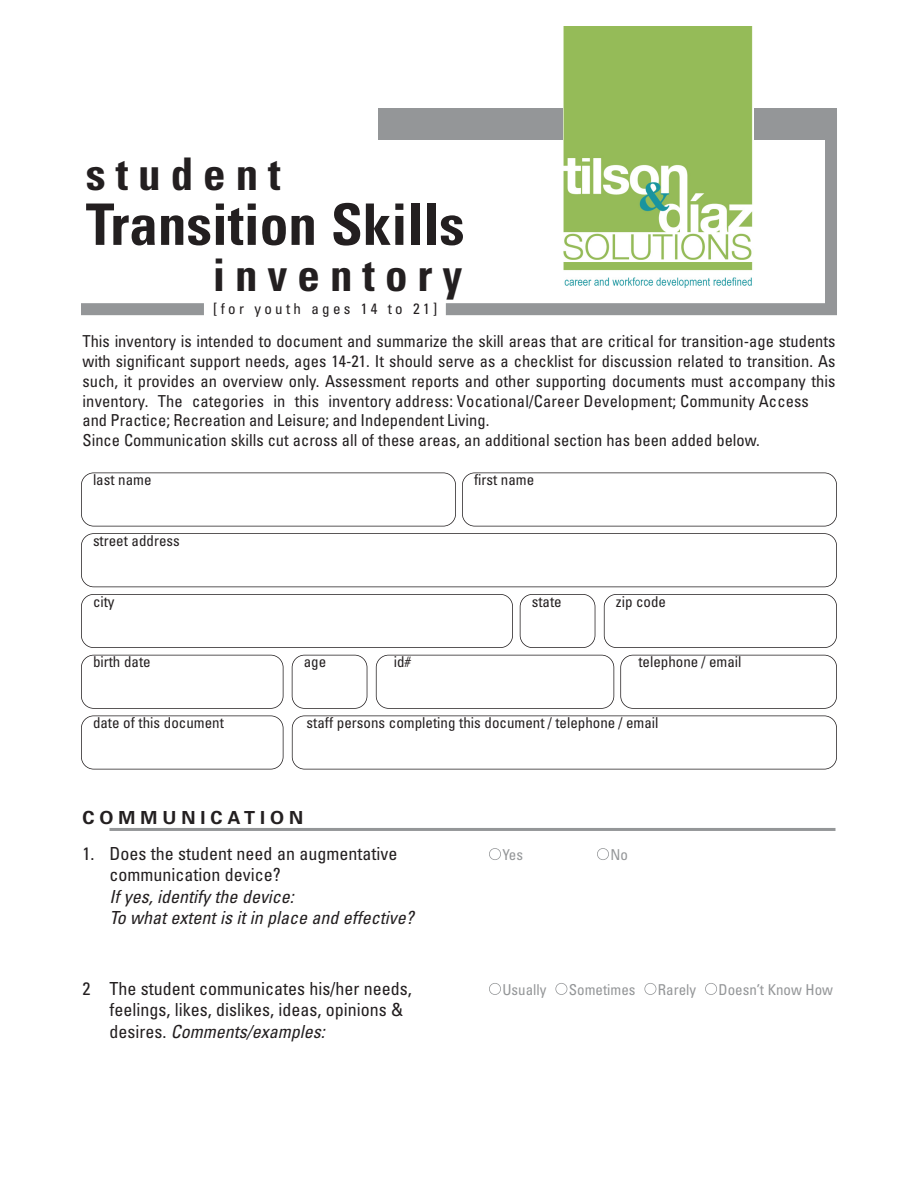
<style>
.page{position:relative;width:918px;height:1188px;background:#fff}
.page>*{position:absolute;margin:0;border:0;box-sizing:border-box;transform-origin:0 0}
.t1{font:700 condensed 57.3px "Univers";color:#231f20}
.t2{font:700 condensed 45px "Univers";letter-spacing:.22em;color:#231f20}
.t3{font:condensed 18px/21.6px "Univers";color:#231f20}
.t4{font:italic condensed 18px/21.6px "Univers";color:#231f20}
.t5{font:700 18px "Univers";letter-spacing:.28em;color:#231f20}
.t6{font:condensed 16.5px/19.8px "Univers";color:#231f20}
.t7{font:condensed 15px "Univers";color:#231f20}
.t8{font:condensed 15px "Univers";color:#949698}
.t9{font:condensed 15px "Univers";letter-spacing:.22em;color:#231f20}
.s1{font-style:italic}
</style>
<div class="page">
<div style="left:378px;top:108px;width:459px;height:32px;background:#949698"></div>
<div style="left:81px;top:303px;width:123px;height:12px;background:#949698"></div>
<div style="left:446px;top:303px;width:391px;height:12px;background:#949698"></div>
<div style="left:825px;top:114px;width:12px;height:200px;background:#949698"></div>
<div style="left:81px;top:472px;width:375px;height:54px;border:2px solid #231f20;border-radius:13px"></div>
<div style="left:462px;top:472px;width:375px;height:54px;border:2px solid #231f20;border-radius:13px"></div>
<div style="left:81px;top:533px;width:756px;height:54px;border:2px solid #231f20;border-radius:13px"></div>
<div style="left:81px;top:594px;width:432px;height:54px;border:2px solid #231f20;border-radius:13px"></div>
<div style="left:520px;top:594px;width:75px;height:54px;border:2px solid #231f20;border-radius:13px"></div>
<div style="left:604px;top:594px;width:233px;height:54px;border:2px solid #231f20;border-radius:13px"></div>
<div style="left:81px;top:655px;width:203px;height:54px;border:2px solid #231f20;border-radius:13px"></div>
<div style="left:292px;top:655px;width:75px;height:54px;border:2px solid #231f20;border-radius:13px"></div>
<div style="left:376px;top:655px;width:238px;height:54px;border:2px solid #231f20;border-radius:13px"></div>
<div style="left:620px;top:655px;width:217px;height:54px;border:2px solid #231f20;border-radius:13px"></div>
<div style="left:81px;top:716px;width:203px;height:54px;border:2px solid #231f20;border-radius:13px"></div>
<div style="left:292px;top:716px;width:545px;height:54px;border:2px solid #231f20;border-radius:13px"></div>
<hr style="left:110px;top:828px;width:726px;height:3px;background:#949698">
<div style="left:597px;top:848px;width:12px;height:12px;border:2px solid #949698;border-radius:50%"></div>
<div style="left:489px;top:848px;width:12px;height:12px;border:2px solid #949698;border-radius:50%"></div>
<div style="left:705px;top:983px;width:12px;height:12px;border:2px solid #949698;border-radius:50%"></div>
<div style="left:644px;top:983px;width:12px;height:12px;border:2px solid #949698;border-radius:50%"></div>
<div style="left:555px;top:983px;width:12px;height:12px;border:2px solid #949698;border-radius:50%"></div>
<div style="left:489px;top:983px;width:12px;height:12px;border:2px solid #949698;border-radius:50%"></div>
<img style="left:563px;top:26px;width:191px;height:262px">
<h2 class="t2" style="left:86px;top:146px;width:196px">student</h2>
<h1 class="t1" style="left:86px;top:189px;width:380px">Transition Skills</h1>
<h2 class="t2" style="left:213px;top:248px;width:251px">inventory</h2>
<p class="t9" style="left:213px;top:299px;width:225px">[for youth ages 14 to 21]</p>
<p class="t6" style="left:82px;top:331px;width:755px">This inventory is intended to document and summarize the skill areas that are critical for transition-age students with significant support needs, ages 14-21. It should serve as a checklist for discussion related to transition. As such, it provides an overview only. Assessment reports and other supporting documents must accompany this inventory. The categories in this inventory address: Vocational/Career Development; Community Access and Practice; Recreation and Leisure; and Independent Living.<br>Since Communication skills cut across all of these areas, an additional section has been added below.</p>
<p class="t7" style="left:93px;top:470px;width:60px">last name</p>
<p class="t7" style="left:474px;top:470px;width:62px">first name</p>
<p class="t7" style="left:93px;top:531px;width:88px">street address</p>
<p class="t7" style="left:93px;top:592px;width:23px">city</p>
<p class="t7" style="left:532px;top:592px;width:31px">state</p>
<p class="t7" style="left:616px;top:592px;width:52px">zip code</p>
<p class="t7" style="left:93px;top:652px;width:59px">birth date</p>
<p class="t7" style="left:304px;top:652px;width:24px">age</p>
<p class="t7" style="left:394px;top:652px;width:19px">id#</p>
<p class="t7" style="left:638px;top:652px;width:105px">telephone / email</p>
<p class="t7" style="left:93px;top:713px;width:132px">date of this document</p>
<p class="t7" style="left:307px;top:713px;width:354px">staff persons completing this document / telephone / email</p>
<p class="t5" style="left:82px;top:811px;width:222px">COMMUNICATION</p>
<p class="t3" style="left:109px;top:842px;width:289px;text-indent:-27px">1. Does the student need an augmentative communication device?</p>
<p class="t4" style="left:109px;top:885px;width:306px">If yes, identify the device:<br>To what extent is it in place and effective?</p>
<p class="t3" style="left:109px;top:977px;width:304px;text-indent:-27px">2 The student communicates his/her needs, feelings, likes, dislikes, ideas, opinions &amp; desires. <span class="s1">Comments/examples:</span></p>
<p class="t8" style="left:502px;top:845px;width:22px">Yes</p>
<p class="t8" style="left:610px;top:845px;width:19px">No</p>
<p class="t8" style="left:502px;top:980px;width:46px">Usually</p>
<p class="t8" style="left:569px;top:980px;width:68px">Sometimes</p>
<p class="t8" style="left:658px;top:980px;width:40px">Rarely</p>
<p class="t8" style="left:719px;top:980px;width:116px">Doesn’t Know How</p>
</div>
